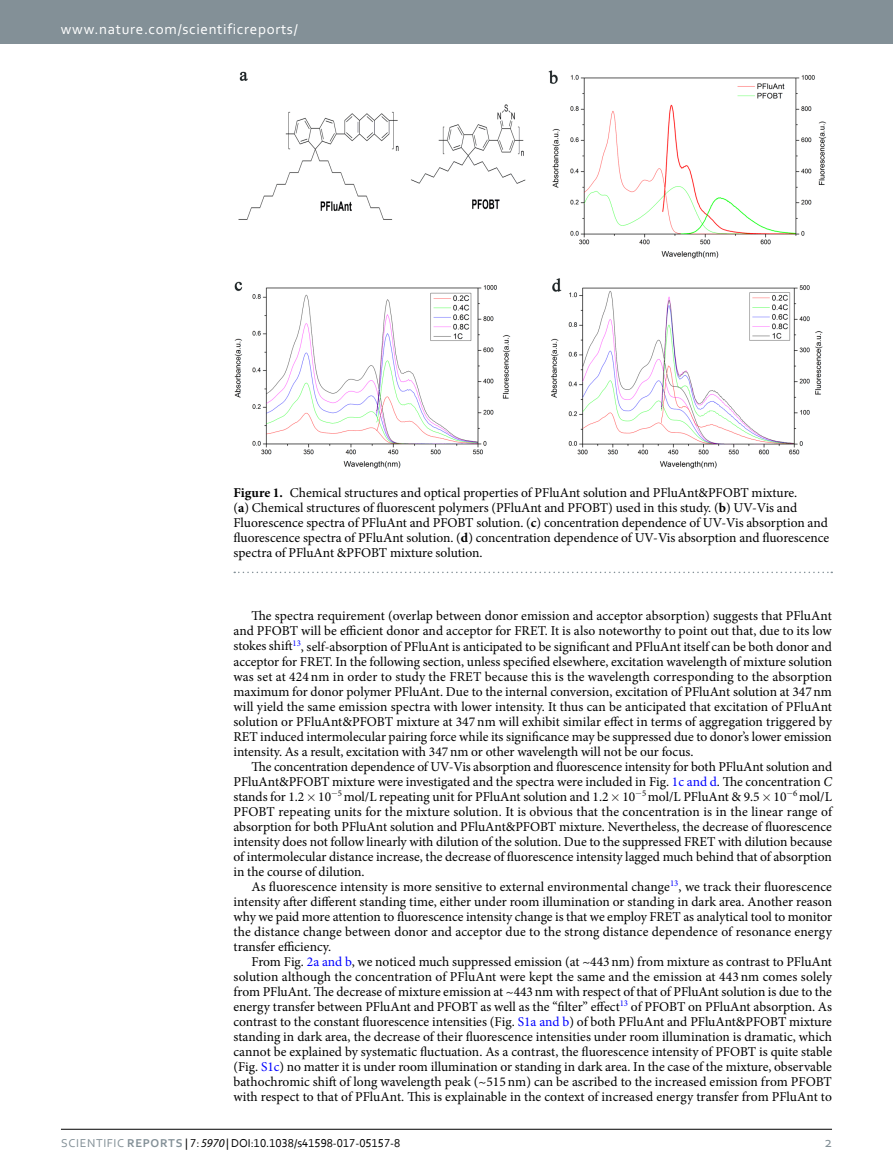
<style>
.page{position:relative;width:893px;height:1174px;background:#fff}
.page>*{position:absolute;margin:0;border:0;box-sizing:border-box;transform-origin:0 0}
.t1{font:15px "Corbel 2";letter-spacing:.045em;color:#fff}
.t2{font:15px "Corbel 2";color:#839097}
.t3{font:13.5px/15px "Minion Pro";color:#000;text-align:justify}
.t4{font:12px "Corbel";color:#000}
.s1{font-weight:700}
.s2{color:#00f}
.s3{font-style:italic}
.s4{font-family:"Corbel 2";color:#839097}
.s5{font-family:"Corbel Bold 2";color:#839097}
.s6{font-family:"Myriad Pro";font-style:italic}
</style>
<div class="page">
<div style="left:0;top:0;width:893px;height:43px;background:#839097"></div>
<hr style="left:61px;top:1129px;width:771px;height:1px;background:#000">
<img style="left:234px;top:70px;width:593px;height:399px">
<svg style="left:234px;top:571px;width:598px;height:2px"></svg>
<p class="t1" style="left:61px;top:19px;width:238px">www.nature.com/scientificreports/</p>
<p class="t3" style="left:233px;top:485px;width:597px;text-align:left"><span class="s1">Figure 1.</span> Chemical structures and optical properties of PFluAnt solution and PFluAnt&amp;PFOBT mixture.<br>(<span class="s1">a</span>) Chemical structures of fluorescent polymers (PFluAnt and PFOBT) used in this study. (<span class="s1">b</span>) UV-Vis and Fluorescence spectra of PFluAnt and PFOBT solution. (<span class="s1">c</span>) concentration dependence of UV-Vis absorption and fluorescence spectra of PFluAnt solution. (<span class="s1">d</span>) concentration dependence of UV-Vis absorption and fluorescence spectra of PFluAnt &amp;PFOBT mixture solution.</p>
<p class="t3" style="left:233px;top:609px;width:600px;text-indent:18px">The spectra requirement (overlap between donor emission and acceptor absorption) suggests that PFluAnt and PFOBT will be efficient donor and acceptor for FRET. It is also noteworthy to point out that, due to its low stokes shift<sup>13</sup>, self-absorption of PFluAnt is anticipated to be significant and PFluAnt itself can be both donor and acceptor for FRET. In the following section, unless specified elsewhere, excitation wavelength of mixture solution was set at 424 nm in order to study the FRET because this is the wavelength corresponding to the absorption maximum for donor polymer PFluAnt. Due to the internal conversion, excitation of PFluAnt solution at 347nm will yield the same emission spectra with lower intensity. It thus can be anticipated that excitation of PFluAnt solution or PFluAnt&amp;PFOBT mixture at 347 nm will exhibit similar effect in terms of aggregation triggered by RET induced intermolecular pairing force while its significance may be suppressed due to donor’s lower emission intensity. As a result, excitation with 347nm or other wavelength will not be our focus.</p>
<p class="t3" style="left:233px;top:758px;width:600px;text-indent:18px">The concentration dependence of UV-Vis absorption and fluorescence intensity for both PFluAnt solution and PFluAnt&amp;PFOBT mixture were investigated and the spectra were included in Fig. <span class="s2">1c and d</span>. The concentration <span class="s3">C </span>stands for 1.2 10−<sup>5</sup> mol/L repeating unit for PFluAnt solution and 1.2 10−<sup>5</sup> mol/L PFluAnt &amp; 9.5 10−<sup>6</sup> mol/L PFOBT repeating units for the mixture solution. It is obvious that the concentration is in the linear range of absorption for both PFluAnt solution and PFluAnt&amp;PFOBT mixture. Nevertheless, the decrease of fluorescence intensity does not follow linearly with dilution of the solution. Due to the suppressed FRET with dilution because of intermolecular distance increase, the decrease of fluorescence intensity lagged much behind that of absorption in the course of dilution.</p>
<p class="t3" style="left:233px;top:878px;width:600px;text-indent:18px">As fluorescence intensity is more sensitive to external environmental change<sup>13</sup>, we track their fluorescence intensity after different standing time, either under room illumination or standing in dark area. Another reason why we paid more attention to fluorescence intensity change is that we employ FRET as analytical tool to monitor the distance change between donor and acceptor due to the strong distance dependence of resonance energy transfer efficiency.</p>
<p class="t3" style="left:233px;top:953px;width:600px;text-indent:18px">From Fig. <span class="s2">2a and b</span>, we noticed much suppressed emission (at ~443nm) from mixture as contrast to PFluAnt solution although the concentration of PFluAnt were kept the same and the emission at 443 nm comes solely from PFluAnt. The decrease of mixture emission at ~443nm with respect of that of PFluAnt solution is due to the energy transfer between PFluAnt and PFOBT as well as the “filter” effect<sup>13</sup> of PFOBT on PFluAnt absorption. As contrast to the constant fluorescence intensities (Fig. <span class="s2">S1a and b</span>) of both PFluAnt and PFluAnt&amp;PFOBT mixture standing in dark area, the decrease of their fluorescence intensities under room illumination is dramatic, which cannot be explained by systematic fluctuation. As a contrast, the fluorescence intensity of PFOBT is quite stable (Fig. <span class="s2">S1c</span>) no matter it is under room illumination or standing in dark area. In the case of the mixture, observable bathochromic shift of long wavelength peak (~515 nm) can be ascribed to the increased emission from PFOBT with respect to that of PFluAnt. This is explainable in the context of increased energy transfer from PFluAnt to</p>
<p class="t4" style="left:61px;top:1135px;width:341px"><span class="s4">Scientific</span> <span class="s5">REPOrTs</span> | 7: <span class="s6">5970</span> | DOI:10.1038/s41598-017-05157-8</p>
<p class="t2" style="left:824px;top:1132px;width:9px">2</p>
</div>
